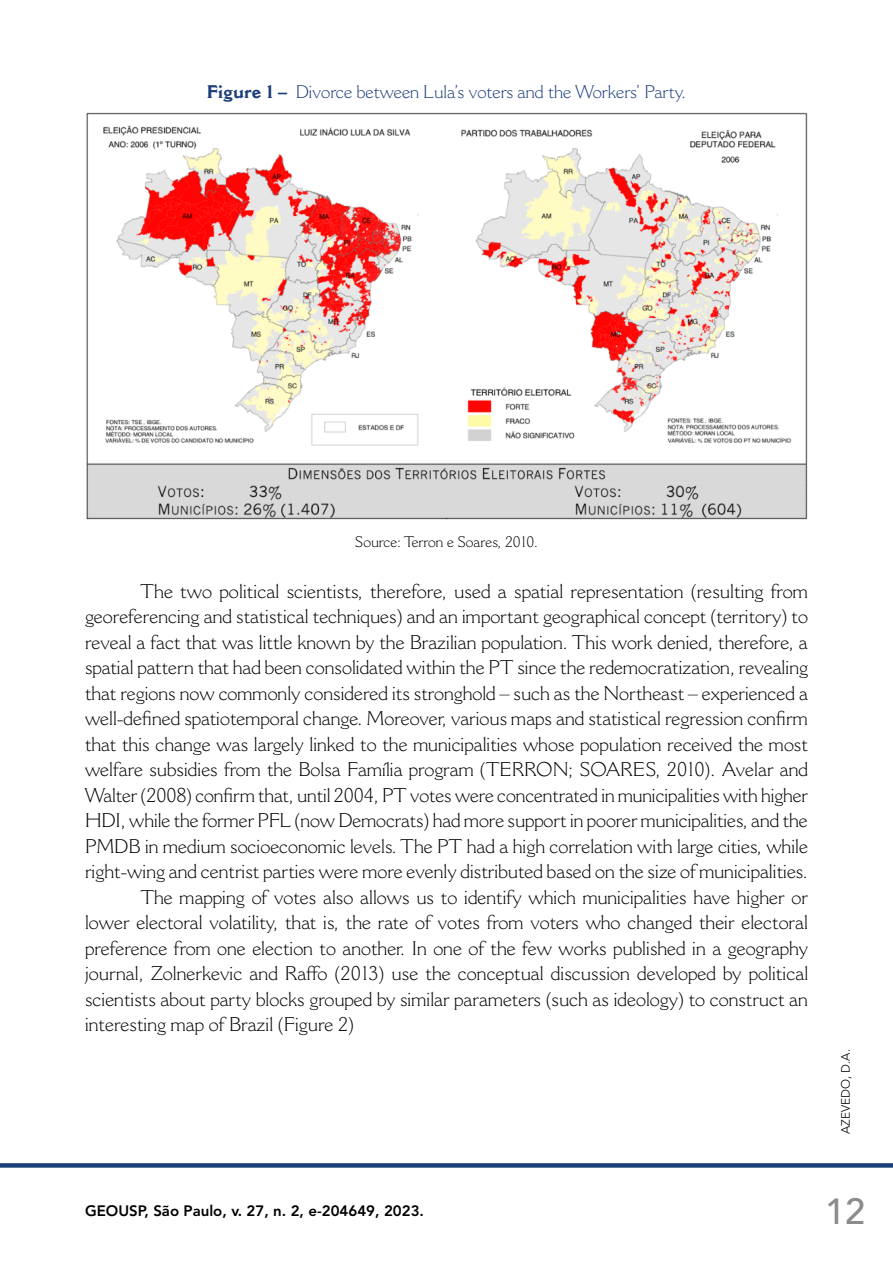
<style>
.page{position:relative;width:893px;height:1263px;background:#fff}
.page>*{position:absolute;margin:0;border:0;box-sizing:border-box;transform-origin:0 0}
.t1{font:500 36px "Avenir LT Std";color:#8a8c8e}
.t2{font:300 19.5px "Cantoria MT Std";color:#000}
.t3{font:300 18px "Cantoria MT Std";color:#1c3f7a}
.t4{font:800 15px "Avenir LT Std";color:#000}
.t5{font:300 15px "Cantoria MT Std";color:#000}
.t6{font:300 12px "Avenir LT Std";color:#000}
.s1{font-weight:700}
</style>
<div class="page">
<div style="left:0;top:1163px;width:893px;height:5px;background:#1c3f7a"></div>
<img style="left:86px;top:113px;width:722px;height:407px">
<p class="t3" style="left:207px;top:81px;width:481px"><span class="s1">Figure 1 –</span> Divorce between Lula’s voters and the Workers’ Party.</p>
<p class="t5" style="left:355px;top:533px;width:185px">Source: Terron e Soares, 2010.</p>
<p class="t2" style="left:140px;top:579px;width:669px">The two political scientists, therefore, used a spatial representation (resulting from</p>
<p class="t2" style="left:85px;top:605px;width:724px">georeferencing and statistical techniques) and an important geographical concept (territory) to</p>
<p class="t2" style="left:85px;top:630px;width:724px">reveal a fact that was little known by the Brazilian population. This work denied, therefore, a</p>
<p class="t2" style="left:85px;top:656px;width:724px">spatial pattern that had been consolidated within the PT since the redemocratization, revealing</p>
<p class="t2" style="left:85px;top:681px;width:724px">that regions now commonly considered its stronghold – such as the Northeast – experienced a</p>
<p class="t2" style="left:85px;top:707px;width:724px">well-defined spatiotemporal change. Moreover, various maps and statistical regression confirm</p>
<p class="t2" style="left:85px;top:732px;width:724px">that this change was largely linked to the municipalities whose population received the most</p>
<p class="t2" style="left:85px;top:758px;width:724px">welfare subsidies from the Bolsa Família program (TERRON; SOARES, 2010). Avelar and</p>
<p class="t2" style="left:85px;top:783px;width:724px">Walter (2008) confirm that, until 2004, PT votes were concentrated in municipalities with higher</p>
<p class="t2" style="left:85px;top:809px;width:724px">HDI, while the former PFL (now Democrats) had more support in poorer municipalities, and the</p>
<p class="t2" style="left:85px;top:834px;width:724px">PMDB in medium socioeconomic levels. The PT had a high correlation with large cities, while</p>
<p class="t2" style="left:85px;top:860px;width:724px">right-wing and centrist parties were more evenly distributed based on the size of municipalities.</p>
<p class="t2" style="left:140px;top:885px;width:669px">The mapping of votes also allows us to identify which municipalities have higher or</p>
<p class="t2" style="left:85px;top:911px;width:724px">lower electoral volatility, that is, the rate of votes from voters who changed their electoral</p>
<p class="t2" style="left:85px;top:936px;width:724px">preference from one election to another. In one of the few works published in a geography</p>
<p class="t2" style="left:85px;top:962px;width:725px">journal, Zolnerkevic and Raffo (2013) use the conceptual discussion developed by political</p>
<p class="t2" style="left:85px;top:987px;width:724px">scientists about party blocks grouped by similar parameters (such as ideology) to construct an</p>
<p class="t2" style="left:85px;top:1013px;width:271px">interesting map of Brazil (Figure 2)</p>
<p class="t6" style="left:838px;top:1134px;width:86px;rotate:-90deg">AZEVEDO, D.A.</p>
<p class="t4" style="left:85px;top:1202px;width:340px">GEOUSP, São Paulo, v. 27, n. 2, e-204649, 2023.</p>
<h1 class="t1" style="left:825px;top:1191px;width:42px">12</h1>
</div>
